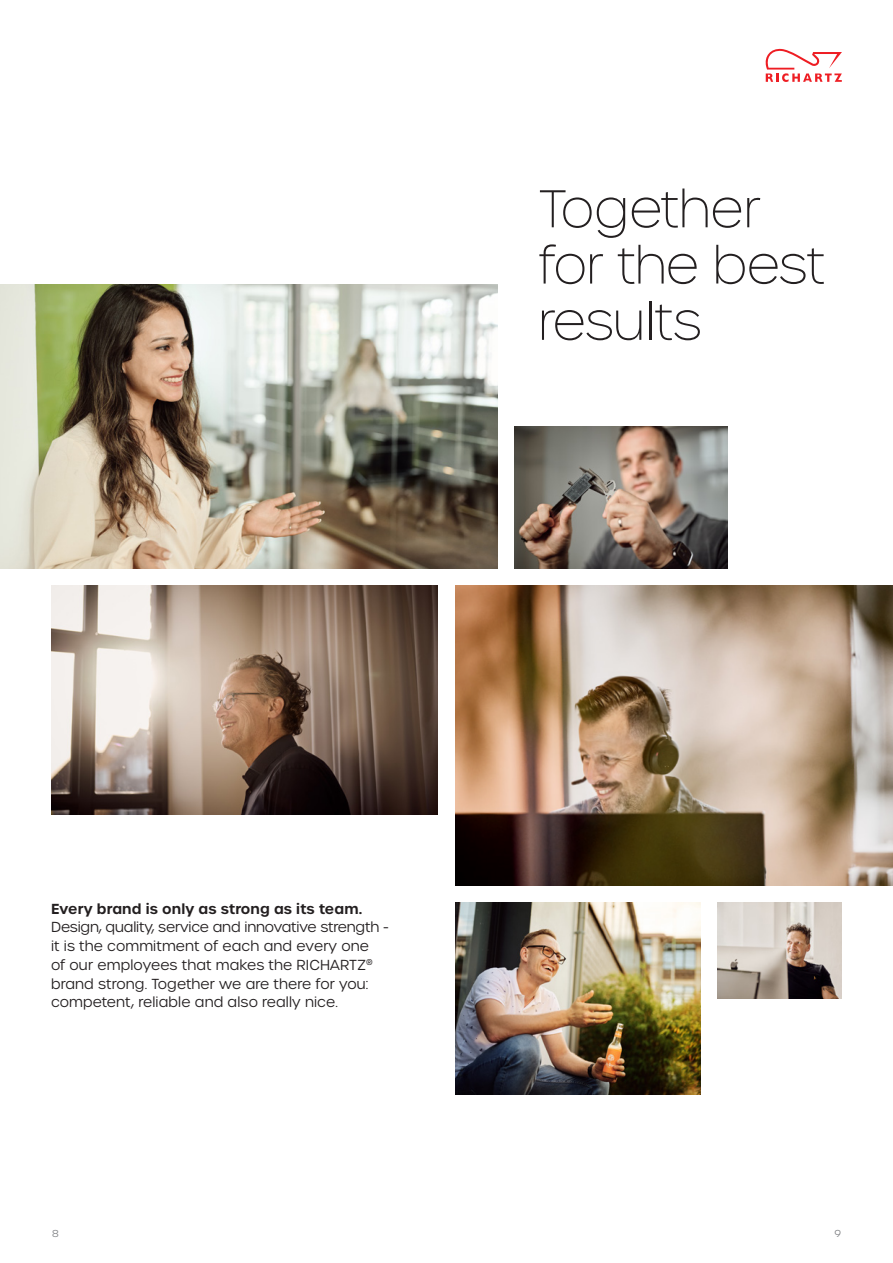
<style>
.page{position:relative;width:893px;height:1263px;background:#fff}
.page>*{position:absolute;margin:0;border:0;box-sizing:border-box;transform-origin:0 0}
.t1{font:100 51.15px/56.2px "Urbane";letter-spacing:-.01em;color:#231f20}
.t2{font:300 14.1px/18.8px "Urbane";letter-spacing:.01em;color:#231f20}
.t3{font:600 14.1px "Urbane";letter-spacing:.01em;color:#231f20}
.t4{font:300 9.75px "Urbane";color:#808285}
</style>
<div class="page">
<img style="left:0;top:284px;width:497px;height:285px">
<img style="left:51px;top:586px;width:387px;height:228px">
<img style="left:455px;top:903px;width:245px;height:191px">
<img style="left:514px;top:427px;width:213px;height:142px">
<img style="left:717px;top:903px;width:125px;height:96px">
<img style="left:455px;top:586px;width:438px;height:300px">
<svg style="left:765px;top:48px;width:77px;height:34px"></svg>
<h1 class="t1" style="left:538px;top:181px;width:288px">Together for the best results</h1>
<p class="t3" style="left:51px;top:899px;width:313px">Every brand is only as strong as its team.</p>
<p class="t2" style="left:51px;top:918px;width:339px">Design, quality, service and innovative strength - it is the commitment of each and every one<br>of our employees that makes the RICHARTZ<sup>® </sup>brand strong. Together we are there for you: competent, reliable and also really nice.</p>
<p class="t4" style="left:52px;top:1227px;width:8px">8</p>
<p class="t4" style="left:834px;top:1227px;width:8px">9</p>
</div>
